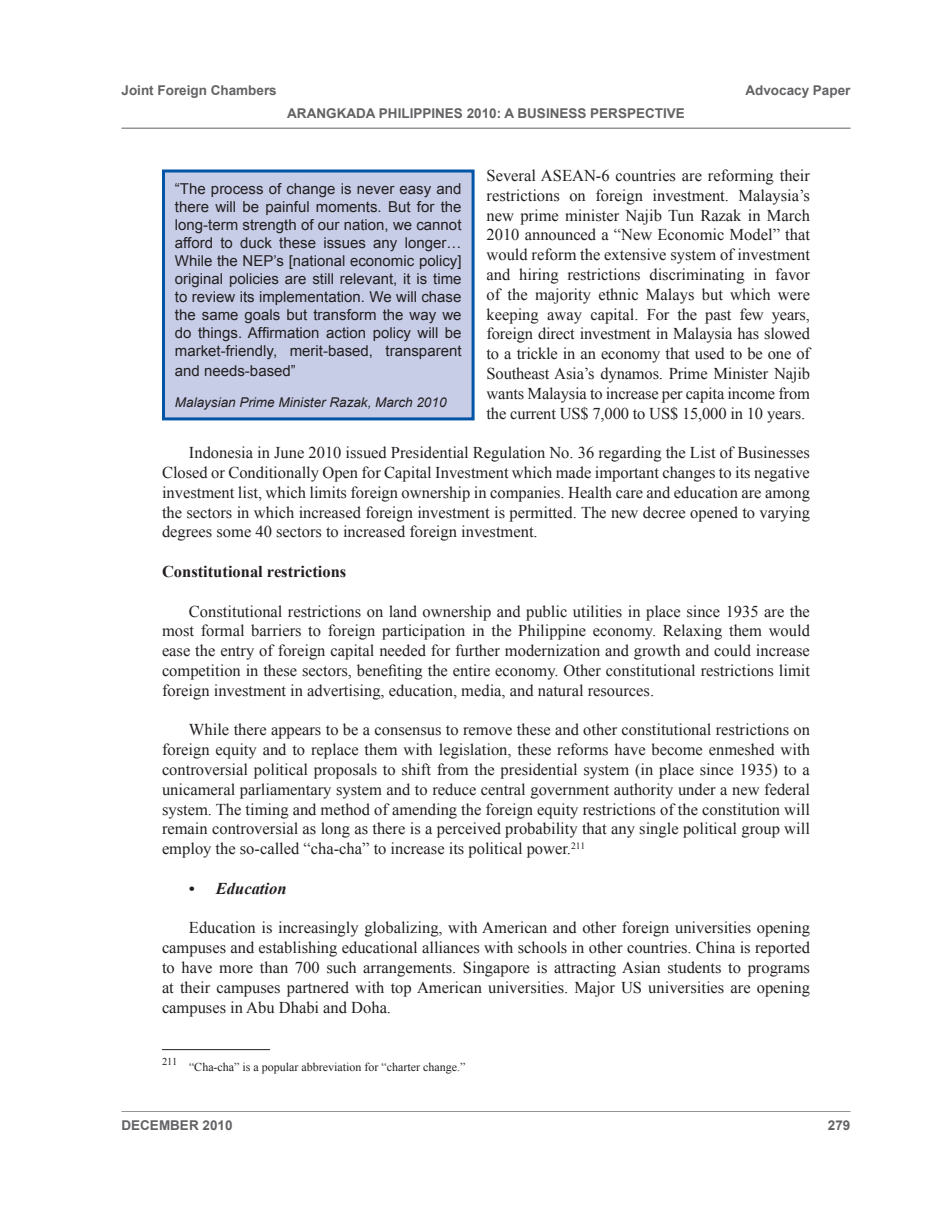
<style>
.page{position:relative;width:945px;height:1215px;background:#fff}
.page>*{position:absolute;margin:0;border:0;box-sizing:border-box;transform-origin:0 0}
.t1{font:16.5px/19.8px "Times New Roman";color:#231f20;text-align:justify}
.t2{font:700 16.5px "Times New Roman";color:#231f20}
.t3{font:italic 700 16.5px "Times New Roman";color:#231f20}
.t4{font:15px/18px "Arial";color:#231f20;text-align:justify}
.t5{font:700 13.5px "Arial";color:#636366}
.t6{font:italic 13.5px "Arial";color:#231f20}
.FOOTNOTE{font:12px "Times New Roman";color:#231f20}
.FOOTNOTE-2{font:10.5px "Times New Roman";color:#231f20}
</style>
<div class="page">
<hr style="left:122px;top:128px;width:728px;height:1px;background:#939598">
<hr style="left:122px;top:1111px;width:728px;height:1px;background:#939598">
<hr style="left:162px;top:1049px;width:108px;height:1px;background:#231f20">
<div style="left:162px;top:170px;width:313px;height:250px;background:#c7cde7;border:3px solid #0154a6"></div>
<p class="t5" style="left:122px;top:81px;width:157px">Joint Foreign Chambers</p>
<p class="t5" style="left:745px;top:81px;width:107px">Advocacy Paper</p>
<p class="t5" style="left:287px;top:104px;width:399px">ARANGKADA PHILIPPINES 2010: A BUSINESS PERSPECTIVE</p>
<p class="t1" style="left:487px;top:165px;width:325px">Several ASEAN-6 countries are reforming their restrictions on foreign investment. Malaysia’s new prime minister Najib Tun Razak in March 2010 announced a “New Economic Model” that would reform the extensive system of investment and hiring restrictions discriminating in favor of the majority ethnic Malays but which were keeping away capital. For the past few years, foreign direct investment in Malaysia has slowed to a trickle in an economy that used to be one of Southeast Asia’s dynamos. Prime Minister Najib wants Malaysia to increase per capita income from the current US$ 7,000 to US$ 15,000 in 10 years.</p>
<p class="t1" style="left:162px;top:442px;width:650px;text-indent:27px">Indonesia in June 2010 issued Presidential Regulation No. 36 regarding the List of Businesses Closed or Conditionally Open for Capital Investment which made important changes to its negative investment list, which limits foreign ownership in companies. Health care and education are among the sectors in which increased foreign investment is permitted. The new decree opened to varying degrees some 40 sectors to increased foreign investment.</p>
<p class="t2" style="left:162px;top:560px;width:186px">Constitutional restrictions</p>
<p class="t1" style="left:162px;top:601px;width:650px;text-indent:27px">Constitutional restrictions on land ownership and public utilities in place since 1935 are the most formal barriers to foreign participation in the Philippine economy. Relaxing them would ease the entry of foreign capital needed for further modernization and growth and could increase competition in these sectors, benefiting the entire economy. Other constitutional restrictions limit foreign investment in advertising, education, media, and natural resources.</p>
<p class="t1" style="left:162px;top:720px;width:650px;text-indent:27px">While there appears to be a consensus to remove these and other constitutional restrictions on foreign equity and to replace them with legislation, these reforms have become enmeshed with controversial political proposals to shift from the presidential system (in place since 1935) to a unicameral parliamentary system and to reduce central government authority under a new federal system. The timing and method of amending the foreign equity restrictions of the constitution will remain controversial as long as there is a perceived probability that any single political group will employ the so-called “cha-cha” to increase its political power.<sup>211</sup></p>
<p class="t3" style="left:189px;top:877px;width:99px">• Education</p>
<p class="t1" style="left:162px;top:918px;width:650px;text-indent:27px">Education is increasingly globalizing, with American and other foreign universities opening campuses and establishing educational alliances with schools in other countries. China is reported to have more than 700 such arrangements. Singapore is attracting Asian students to programs at their campuses partnered with top American universities. Major US universities are opening campuses in Abu Dhabi and Doha.</p>
<p class="t4" style="left:175px;top:180px;width:288px">“The process of change is never easy and there will be painful moments. But for the long-term strength of our nation, we cannot afford to duck these issues any longer… While the NEP’s [national economic policy] original policies are still relevant, it is time to review its implementation. We will chase the same goals but transform the way we do things. Affirmation action policy will be market-friendly, merit-based, transparent</p>
<p class="t4" style="left:175px;top:362px;width:122px">and needs-based”</p>
<p class="t6" style="left:175px;top:394px;width:273px">Malaysian Prime Minister Razak, March 2010</p>
<p class="FOOTNOTE-2" style="left:162px;top:1055px;width:17px">211</p>
<p class="FOOTNOTE" style="left:189px;top:1059px;width:278px">“Cha-cha” is a popular abbreviation for “charter change.”</p>
<p class="t5" style="left:122px;top:1117px;width:113px">DECEMBER 2010</p>
<p class="t5" style="left:828px;top:1117px;width:24px">279</p>
</div>
